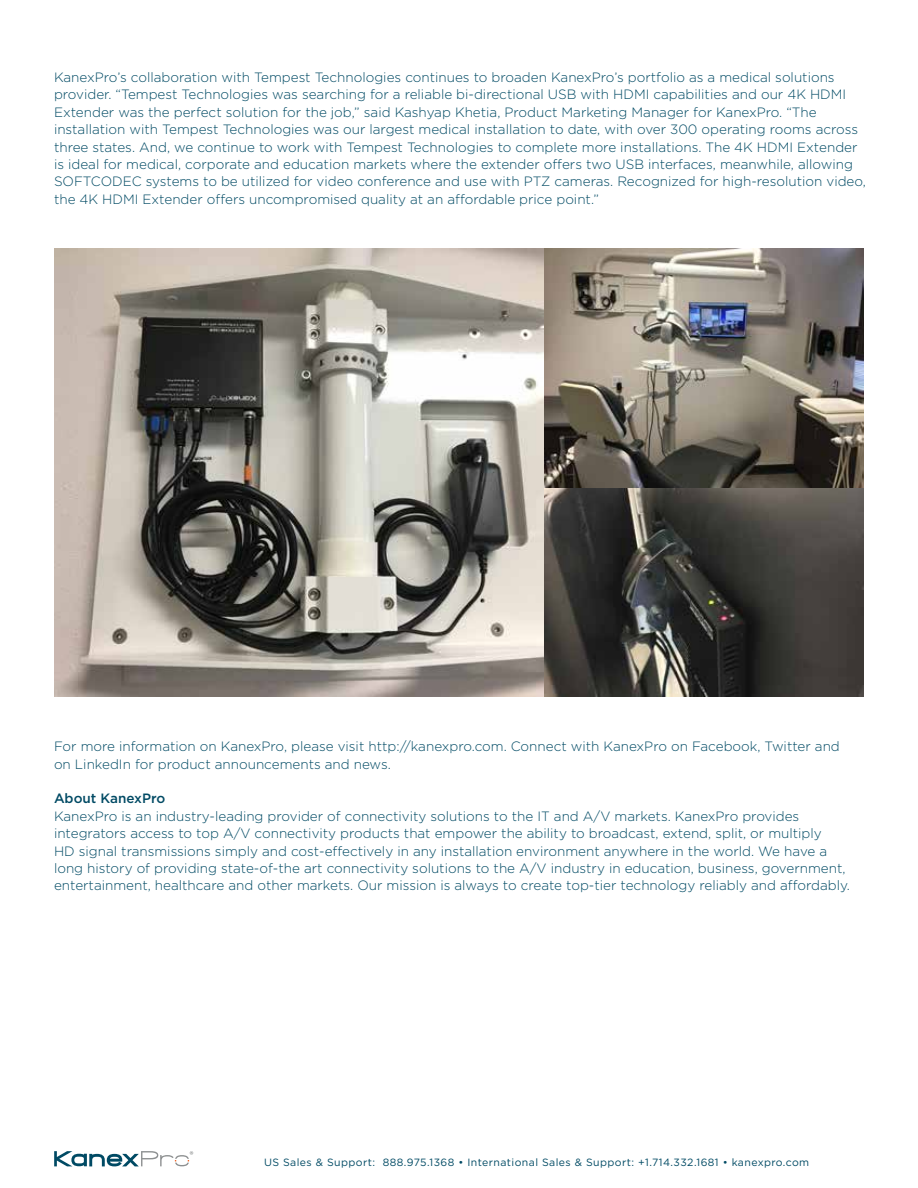
<style>
.page{position:relative;width:918px;height:1188px;background:#fff}
.page>*{position:absolute;margin:0;border:0;box-sizing:border-box;transform-origin:0 0}
.t1{font:300 13.5px/17.4px "Gotham HTF";color:#004a64}
.t2{font:500 13.5px "Gotham HTF";color:#004a64}
.t3{font:10.5px "Gotham HTF";letter-spacing:.04em;color:#004a64}
</style>
<div class="page">
<svg style="left:54px;top:1151px;width:139px;height:15px"></svg>
<img style="left:54px;top:248px;width:491px;height:448px">
<img style="left:545px;top:248px;width:319px;height:448px">
<p class="t1" style="left:54px;top:68px;width:814px">KanexPro’s collaboration with Tempest Technologies continues to broaden KanexPro’s portfolio as a medical solutions provider. “Tempest Technologies was searching for a reliable bi-directional USB with HDMI capabilities and our 4K HDMI Extender was the perfect solution for the job,” said Kashyap Khetia, Product Marketing Manager for KanexPro. “The installation with Tempest Technologies was our largest medical installation to date, with over 300 operating rooms across three states. And, we continue to work with Tempest Technologies to complete more installations. The 4K HDMI Extender is ideal for medical, corporate and education markets where the extender offers two USB interfaces, meanwhile, allowing SOFTCODEC systems to be utilized for video conference and use with PTZ cameras. Recognized for high-resolution video, the 4K HDMI Extender offers uncompromised quality at an affordable price point.”</p>
<p class="t1" style="left:54px;top:738px;width:787px">For more information on KanexPro, please visit http://kanexpro.com. Connect with KanexPro on Facebook, Twitter and on LinkedIn for product announcements and news.</p>
<p class="t2" style="left:54px;top:791px;width:113px">About KanexPro</p>
<p class="t1" style="left:54px;top:807px;width:798px">KanexPro is an industry-leading provider of connectivity solutions to the IT and A/V markets. KanexPro provides integrators access to top A/V connectivity products that empower the ability to broadcast, extend, split, or multiply<br>HD signal transmissions simply and cost-effectively in any installation environment anywhere in the world. We have a long history of providing state-of-the art connectivity solutions to the A/V industry in education, business, government, entertainment, healthcare and other markets. Our mission is always to create top-tier technology reliably and affordably.</p>
<p class="t3" style="left:264px;top:1156px;width:547px">US Sales &amp; Support: 888.975.1368 • International Sales &amp; Support: +1.714.332.1681 • kanexpro.com</p>
</div>
